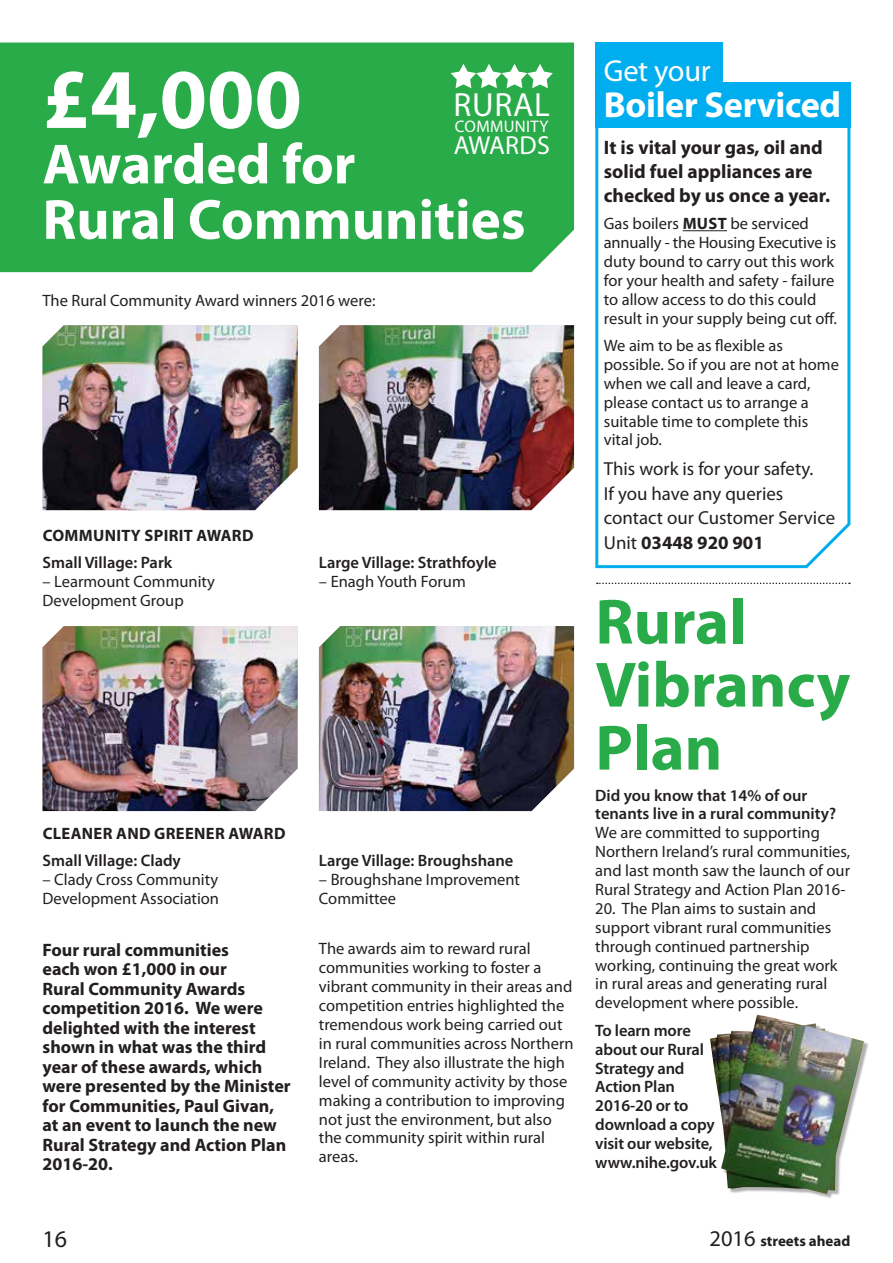
<style>
.page{position:relative;width:893px;height:1263px;background:#fff}
.page>*{position:absolute;margin:0;border:0;box-sizing:border-box;transform-origin:0 0}
.t1{font:700 85.5px "Myriad Pro";color:#fff}
.t2{font:700 64.5px/63px "Myriad Pro";color:#29ab4a}
.t3{font:700 57px "Myriad Pro";color:#fff}
.t4{font:700 36.3px "Myriad Pro";letter-spacing:-.01em;color:#fff}
.t5{font:33.6px "Myriad Pro";letter-spacing:.02em;color:#fff}
.t6{font:30.45px "Myriad Pro";letter-spacing:-.01em;color:#fff}
.t7{font:26.1px "Myriad Pro";letter-spacing:.01em;color:#fff}
.t8{font:24px "Myriad Pro";color:#231f20}
.t9{font:700 19.5px/24px "Myriad Pro";color:#231f20}
.t10{font:18.9px/24.6px "Myriad Pro";color:#231f20}
.t11{font:700 18px "Myriad Pro";color:#231f20}
.t12{font:16.8px "Myriad Pro";letter-spacing:.02em;color:#fff}
.Body_Text{font:16.5px/18.9px "Myriad Pro";color:#231f20}
.t13{font:600 16.5px/18.9px "Myriad Pro";letter-spacing:-.01em;color:#231f20}
.t14{font:700 16.5px/27.5px "Myriad Pro";letter-spacing:.02em;color:#231f20}
.t15{font:700 15px "Myriad Pro";color:#231f20}
.s1{font-weight:600}
.s2{font-weight:700}
.s3{font-weight:400;font-size:22.5px}
</style>
<div class="page">
<div style="left:0;top:43px;width:574px;height:229px;background:#29ab4a"></div>
<svg style="left:595px;top:86px;width:256px;height:483px"></svg>
<hr style="left:683px;top:230px;width:44px;height:1px;background:#231f20">
<img style="left:43px;top:325px;width:255px;height:185px">
<img style="left:319px;top:325px;width:255px;height:185px">
<img style="left:43px;top:626px;width:255px;height:185px">
<img style="left:319px;top:626px;width:255px;height:185px">
<svg style="left:451px;top:64px;width:102px;height:24px"></svg>
<svg style="left:597px;top:583px;width:253px;height:1px"></svg>
<div style="left:595px;top:82px;width:255px;height:46px;background:#00aeef"></div>
<div style="left:595px;top:43px;width:127px;height:85px;background:#00aeef"></div>
<div style="left:711px;top:1016px;width:158px;height:183px;background:#231f20;opacity:.35"></div>
<img style="left:710px;top:1015px;width:154px;height:179px">
<p class="t1" style="left:43px;top:43px;width:261px">£4,000</p>
<p class="t3" style="left:43px;top:127px;width:314px">Awarded for</p>
<p class="t3" style="left:43px;top:182px;width:484px">Rural Communities</p>
<p class="t5" style="left:454px;top:84px;width:98px">RURAL</p>
<p class="t12" style="left:455px;top:116px;width:95px">COMMUNITY</p>
<p class="t7" style="left:454px;top:129px;width:98px">AWARDS</p>
<p class="Body_Text" style="left:43px;top:291px;width:334px">The Rural Community Award winners 2016 were:</p>
<p class="t14" style="left:43px;top:521px;width:213px">COMMUNITY SPIRIT AWARD<br><span class="s1">Small Village: Park</span></p>
<p class="t13" style="left:319px;top:553px;width:179px">Large Village: Strathfoyle</p>
<p class="Body_Text" style="left:43px;top:572px;width:174px">– Learmount Community</p>
<p class="Body_Text" style="left:319px;top:572px;width:148px">– Enagh Youth Forum</p>
<p class="Body_Text" style="left:43px;top:591px;width:143px">Development Group</p>
<p class="t14" style="left:43px;top:819px;width:244px">CLEANER AND GREENER AWARD<br><span class="s1">Small Village: Clady</span></p>
<p class="t13" style="left:319px;top:851px;width:196px">Large Village: Broughshane</p>
<p class="Body_Text" style="left:43px;top:870px;width:177px">– Clady Cross Community</p>
<p class="Body_Text" style="left:319px;top:870px;width:203px">– Broughshane Improvement</p>
<p class="Body_Text" style="left:43px;top:889px;width:178px">Development Association</p>
<p class="Body_Text" style="left:319px;top:889px;width:79px">Committee</p>
<p class="t11" style="left:43px;top:938px;width:188px">Four rural communities</p>
<p class="Body_Text" style="left:319px;top:939px;width:213px">The awards aim to reward rural</p>
<p class="t11" style="left:43px;top:957px;width:186px">each won £1,000 in our</p>
<p class="Body_Text" style="left:319px;top:958px;width:224px">communities working to foster a</p>
<p class="t11" style="left:43px;top:977px;width:204px">Rural Community Awards</p>
<p class="Body_Text" style="left:319px;top:977px;width:255px">vibrant community in their areas and</p>
<p class="t11" style="left:43px;top:996px;width:222px">competition 2016. We were</p>
<p class="Body_Text" style="left:319px;top:996px;width:247px">competition entries highlighted the</p>
<p class="t11" style="left:43px;top:1016px;width:215px">delighted with the interest</p>
<p class="Body_Text" style="left:319px;top:1015px;width:245px">tremendous work being carried out</p>
<p class="t11" style="left:43px;top:1035px;width:225px">shown in what was the third</p>
<p class="Body_Text" style="left:319px;top:1034px;width:256px">in rural communities across Northern</p>
<p class="t11" style="left:43px;top:1055px;width:221px">year of these awards, which</p>
<p class="Body_Text" style="left:319px;top:1052px;width:248px">Ireland. They also illustrate the high</p>
<p class="t11" style="left:43px;top:1074px;width:250px">were presented by the Minister</p>
<p class="Body_Text" style="left:319px;top:1071px;width:250px">level of community activity by those</p>
<p class="t11" style="left:43px;top:1094px;width:233px">for Communities, Paul Givan,</p>
<p class="Body_Text" style="left:319px;top:1090px;width:247px">making a contribution to improving</p>
<p class="t11" style="left:43px;top:1113px;width:236px">at an event to launch the new</p>
<p class="Body_Text" style="left:319px;top:1109px;width:234px">not just the environment, but also</p>
<p class="t11" style="left:43px;top:1133px;width:245px">Rural Strategy and Action Plan</p>
<p class="Body_Text" style="left:319px;top:1128px;width:228px">the community spirit within rural areas.</p>
<p class="t11" style="left:43px;top:1152px;width:72px">2016-20.</p>
<p class="t6" style="left:604px;top:52px;width:108px">Get your</p>
<p class="t4" style="left:604px;top:81px;width:239px">Boiler Serviced</p>
<p class="t9" style="left:604px;top:134px;width:228px">It is vital your gas, oil and solid fuel appliances are checked by us once a year.</p>
<p class="Body_Text" style="left:604px;top:214px;width:235px">Gas boilers <span class="s2">MUST</span> be serviced annually - the Housing Executive is duty bound to carry out this work for your health and safety - failure to allow access to do this could result in your supply being cut off.</p>
<p class="Body_Text" style="left:604px;top:336px;width:237px">We aim to be as flexible as possible. So if you are not at home when we call and leave a card, please contact us to arrange a suitable time to complete this vital job.</p>
<p class="t10" style="left:604px;top:456px;width:233px">This work is for your safety.<br>If you have any queries contact our Customer Service<br>Unit <span class="s2">03448 920 901</span></p>
<h1 class="t2" style="left:595px;top:588px;width:256px">Rural<br>Vibrancy<br>Plan</h1>
<h1 class="Body_Text" style="left:595px;top:785px;width:257px"><span class="s1">Did you know that 14% of our tenants live in a rural community?<br></span>We are committed to supporting Northern Ireland’s rural communities, and last month saw the launch of our Rural Strategy and Action Plan 2016-</h1>
<h1 class="Body_Text" style="left:595px;top:899px;width:244px">20. The Plan aims to sustain and support vibrant rural communities through continued partnership working, continuing the great work in rural areas and generating rural development where possible.</h1>
<h1 class="t13" style="left:595px;top:1020px;width:123px">To learn more about our Rural<br>Strategy and<br>Action Plan<br>2016-20 or to download a copy visit our website, www.nihe.gov.uk</h1>
<h3 class="t8" style="left:43px;top:1224px;width:26px">16</h3>
<p class="t15" style="left:709px;top:1231px;width:142px"><span class="s3">2016</span> streets ahead</p>
</div>
